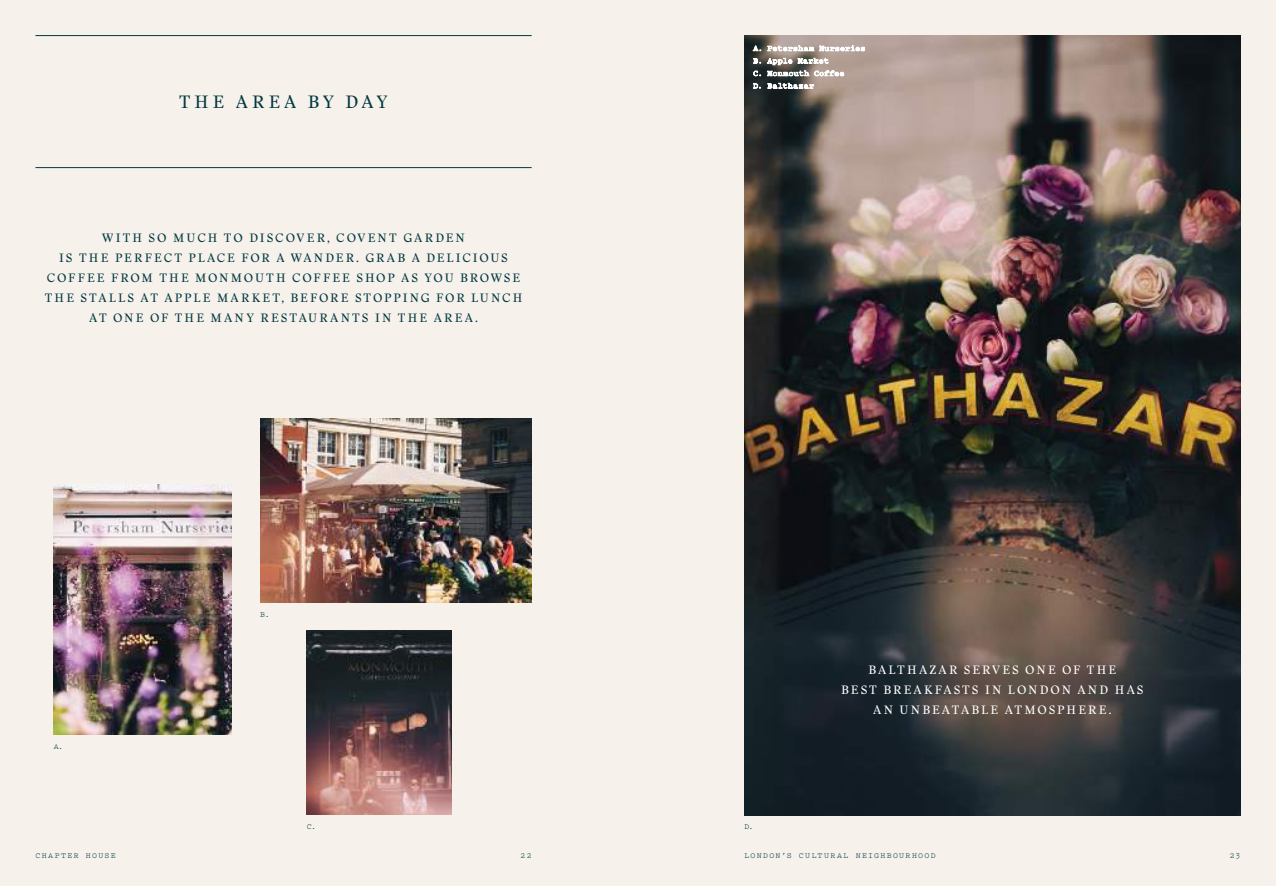
<style>
.page{position:relative;width:1276px;height:886px;background:#f6f1eb}
.page>*{position:absolute;margin:0;border:0;box-sizing:border-box;transform-origin:0 0}
.t1{font:17.5px "Stanley";letter-spacing:.23em;color:#023841}
.t2{font:11.88px/20px "Stanley";letter-spacing:.17em;color:#023841;text-align:center}
.t3{font:11.88px/20px "Stanley";letter-spacing:.175em;color:#fff;text-align:center}
.t4{font:8.12px "Pitch";letter-spacing:.16em;color:#023841}
</style>
<div class="page">
<img style="left:744px;top:35px;width:496px;height:780px">
<img style="left:260px;top:418px;width:271px;height:184px">
<img style="left:54px;top:484px;width:178px;height:251px">
<img style="left:307px;top:631px;width:145px;height:184px">
<hr style="left:35px;top:35px;width:496px;height:1px;background:#023841">
<hr style="left:35px;top:167px;width:496px;height:1px;background:#023841">
<svg style="left:753px;top:46px;width:8px;height:5px"></svg>
<svg style="left:767px;top:45px;width:97px;height:6px"></svg>
<svg style="left:753px;top:59px;width:8px;height:4px"></svg>
<svg style="left:767px;top:58px;width:25px;height:7px"></svg>
<svg style="left:798px;top:58px;width:30px;height:5px"></svg>
<svg style="left:753px;top:71px;width:8px;height:5px"></svg>
<svg style="left:767px;top:71px;width:77px;height:5px"></svg>
<svg style="left:753px;top:84px;width:7px;height:4px"></svg>
<svg style="left:767px;top:83px;width:47px;height:5px"></svg>
<h1 class="t1" style="left:179px;top:90px;width:210px">THE AREA BY DAY</h1>
<p class="t2" style="left:45px;top:228px;width:479px">WITH SO MUCH TO DISCOVER, COVENT GARDEN<br>IS THE PERFECT PLACE FOR A WANDER. GRAB A DELICIOUS COFFEE FROM THE MONMOUTH COFFEE SHOP AS YOU BROWSE THE STALLS AT APPLE MARKET, BEFORE STOPPING FOR LUNCH AT ONE OF THE MANY RESTAURANTS IN THE AREA.</p>
<p class="t4" style="left:54px;top:741px;width:11px">A.</p>
<p class="t4" style="left:260px;top:608px;width:11px">B.</p>
<p class="t4" style="left:307px;top:821px;width:11px">C.</p>
<p class="t4" style="left:744px;top:821px;width:11px">D.</p>
<p class="t3" style="left:841px;top:659px;width:304px">BALTHAZAR SERVES ONE OF THE<br>BEST BREAKFASTS IN LONDON AND HAS<br>AN UNBEATABLE ATMOSPHERE.</p>
<p class="t4" style="left:35px;top:849px;width:82px">CHAPTER HOUSE</p>
<p class="t4" style="left:520px;top:849px;width:13px">22</p>
<p class="t4" style="left:744px;top:849px;width:193px">LONDON’S CULTURAL NEIGHBOURHOOD</p>
<p class="t4" style="left:1229px;top:849px;width:12px">23</p>
</div>
